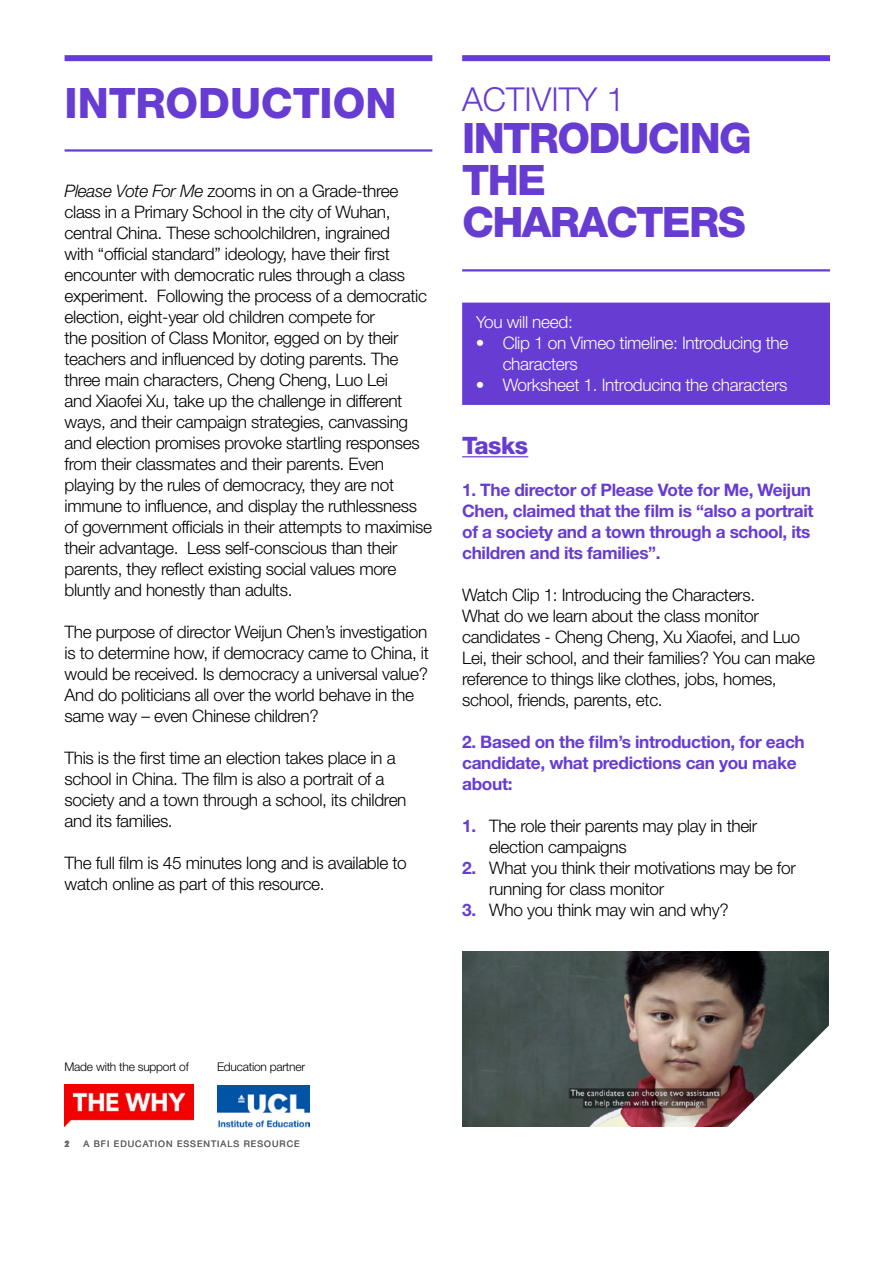
<style>
.page{position:relative;width:893px;height:1263px;background:#fff}
.page>*{position:absolute;margin:0;border:0;box-sizing:border-box;transform-origin:0 0}
.t1{font:800 42px/42px "Helvetica Neue LT Std";letter-spacing:-.04em;color:#673cd2}
.t2{font:800 42px "Helvetica Neue LT Std";color:#673cd2}
.t3{font:300 33px "Helvetica Neue LT Std";color:#673cd2}
.t4{font:800 24px "Helvetica Neue LT Std";letter-spacing:-.02em;color:#673cd2}
.t5{font:300 17.25px/21px "Helvetica Neue LT Std";letter-spacing:-.02em;color:#000}
.t6{font:700 17.25px/21px "Helvetica Neue LT Std";letter-spacing:-.02em;color:#673cd2}
.t7{font:300 17.25px/21px "Helvetica Neue LT Std";letter-spacing:-.02em;color:#fff}
.t8{font:300 12px "Helvetica Neue LT Std";letter-spacing:-.02em;color:#000}
.t9{font:9px "Helvetica Neue LT Std";letter-spacing:.11em;color:#616363}
.t10{font:700 9px "Helvetica Neue LT Std";color:#616363}
.s1{font-style:italic}
.s2{font-weight:700;color:#673cd2}
</style>
<div class="page">
<img style="left:65px;top:1085px;width:129px;height:41px">
<hr style="left:462px;top:456px;width:66px;height:1px;background:#673cd2">
<div style="left:462px;top:55px;width:368px;height:6px;background:#673cd2"></div>
<hr style="left:462px;top:269px;width:368px;height:2px;background:#673cd2">
<img style="left:462px;top:951px;width:367px;height:175px">
<svg style="left:723px;top:1021px;width:106px;height:106px"></svg>
<div style="left:469px;top:309px;width:354px;height:89px;background:#673cd2"></div>
<div style="left:462px;top:303px;width:368px;height:102px;border:14px solid #673cd2"></div>
<img style="left:217px;top:1085px;width:92px;height:43px">
<div style="left:65px;top:55px;width:367px;height:6px;background:#673cd2"></div>
<hr style="left:65px;top:149px;width:367px;height:3px;background:#673cd2">
<h1 class="t2" style="left:65px;top:78px;width:334px">INTRODUCTION</h1>
<p class="t5" style="left:65px;top:180px;width:369px"><span class="s1">Please Vote For Me</span> zooms in on a Grade-three class in a Primary School in the city of Wuhan, central China. These schoolchildren, ingrained<br>with “official standard” ideology, have their first encounter with democratic rules through a class experiment. Following the process of a democratic election, eight-year old children compete for<br>the position of Class Monitor, egged on by their teachers and influenced by doting parents. The three main characters, Cheng Cheng, Luo Lei<br>and Xiaofei Xu, take up the challenge in different ways, and their campaign strategies, canvassing and election promises provoke startling responses from their classmates and their parents. Even playing by the rules of democracy, they are not immune to influence, and display the ruthlessness of government officials in their attempts to maximise their advantage. Less self-conscious than their parents, they reflect existing social values more bluntly and honestly than adults.</p>
<p class="t5" style="left:65px;top:621px;width:366px">The purpose of director Weijun Chen’s investigation is to determine how, if democracy came to China, it would be received. Is democracy a universal value?<br>And do politicians all over the world behave in the same way – even Chinese children?</p>
<p class="t5" style="left:65px;top:747px;width:343px">This is the first time an election takes place in a school in China. The film is also a portrait of a society and a town through a school, its children and its families.</p>
<p class="t5" style="left:65px;top:852px;width:344px">The full film is 45 minutes long and is available to watch online as part of this resource.</p>
<h2 class="t3" style="left:462px;top:79px;width:164px">ACTIVITY 1</h2>
<h1 class="t1" style="left:462px;top:117px;width:291px">INTRODUCING<br>THE<br>CHARACTERS</h1>
<p class="t7" style="left:476px;top:311px;width:99px">You will need:</p>
<p class="t7" style="left:503px;top:332px;width:287px;text-indent:-27px">• Clip 1 on Vimeo timeline: Introducing the characters</p>
<p class="t7" style="left:476px;top:374px;width:313px">• Worksheet 1. Introducing the characters</p>
<h3 class="t4" style="left:462px;top:432px;width:68px">Tasks</h3>
<p class="t6" style="left:462px;top:479px;width:353px">1. The director of Please Vote for Me, Weijun Chen, claimed that the film is “also a portrait of a society and a town through a school, its children and its families”.</p>
<p class="t5" style="left:462px;top:584px;width:354px">Watch Clip 1: Introducing the Characters.<br>What do we learn about the class monitor candidates - Cheng Cheng, Xu Xiaofei, and Luo Lei, their school, and their families? You can make reference to things like clothes, jobs, homes, school, friends, parents, etc.</p>
<p class="t6" style="left:462px;top:731px;width:344px">2. Based on the film’s introduction, for each candidate, what predictions can you make about:</p>
<p class="t5" style="left:489px;top:815px;width:270px;text-indent:-27px"><span class="s2">1.</span> The role their parents may play in their election campaigns</p>
<p class="t5" style="left:489px;top:857px;width:308px;text-indent:-27px"><span class="s2">2.</span> What you think their motivations may be for running for class monitor</p>
<p class="t5" style="left:462px;top:899px;width:268px"><span class="s2">3.</span> Who you think may win and why?</p>
<p class="t8" style="left:65px;top:1059px;width:126px">Made with the support of</p>
<p class="t8" style="left:217px;top:1059px;width:90px">Education partner</p>
<p class="t10" style="left:65px;top:1138px;width:7px">21</p>
<p class="t9" style="left:83px;top:1138px;width:218px">A BFI EDUCATION ESSENTIALS RESOURCE</p>
</div>
